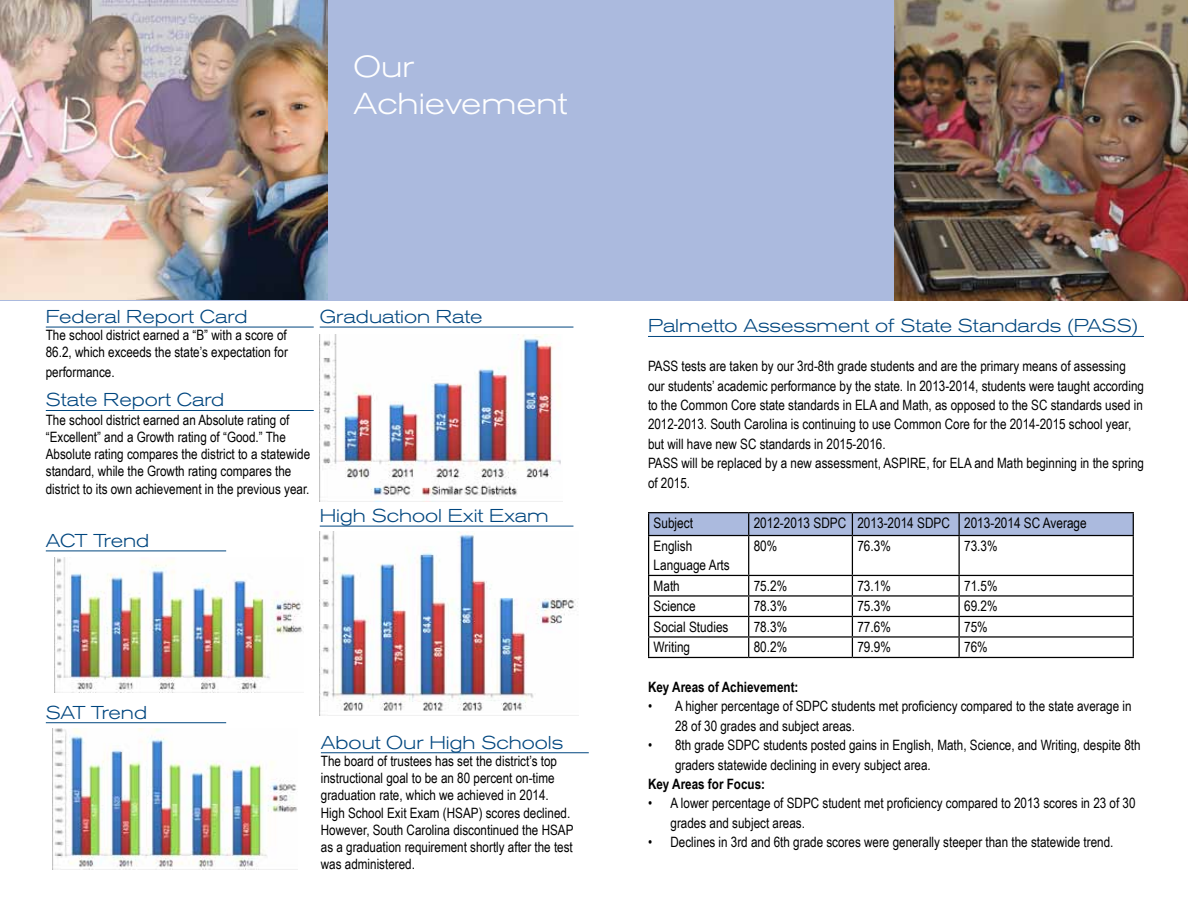
<style>
.page{position:relative;width:1188px;height:918px;background:#fff}
.page>*{position:absolute;margin:0;border:0;box-sizing:border-box;transform-origin:0 0}
.t1{font:300 expanded 30px/36px "Akzidenz Grotesk BE";color:#fff}
.t2{font:300 expanded 18.45px "Akzidenz Grotesk BE";color:#00467f}
.t3{font:300 expanded 18.45px "Akzidenz Grotesk BE";letter-spacing:-.02em;color:#00467f}
.t4{font:14.4px/19.4px "Arial Narrow";color:#000}
.t5{font:14.25px/17.2px "Arial Narrow";color:#000}
.t6{font:700 14.25px "Arial Narrow";color:#000}
</style>
<div class="page">
<div style="left:0;top:0;width:1188px;height:300px;background:#abbade"></div>
<hr style="left:46px;top:327px;width:268px;height:1px;background:#00467f">
<hr style="left:46px;top:410px;width:268px;height:1px;background:#00467f">
<hr style="left:46px;top:722px;width:180px;height:1px;background:#00467f">
<img style="left:55px;top:558px;width:249px;height:134px">
<hr style="left:46px;top:551px;width:180px;height:1px;background:#00467f">
<img style="left:53px;top:728px;width:244px;height:142px">
<hr style="left:320px;top:327px;width:253px;height:1px;background:#00467f">
<img style="left:320px;top:334px;width:243px;height:168px">
<hr style="left:320px;top:526px;width:253px;height:1px;background:#00467f">
<img style="left:320px;top:531px;width:259px;height:185px">
<hr style="left:321px;top:752px;width:268px;height:1px;background:#00467f">
<img style="left:0;top:0;width:328px;height:299px">
<hr style="left:648px;top:336px;width:496px;height:1px;background:#00467f">
<hr style="left:648px;top:512px;width:101px;height:1px;background:#000">
<hr style="left:749px;top:512px;width:103px;height:1px;background:#000">
<hr style="left:852px;top:512px;width:107px;height:1px;background:#000">
<hr style="left:959px;top:512px;width:175px;height:1px;background:#000">
<svg style="left:648px;top:513px;width:486px;height:22px;background:#a5b3d6"></svg>
<hr style="left:648px;top:535px;width:101px;height:1px;background:#000">
<hr style="left:648px;top:536px;width:1px;height:39px;background:#000">
<hr style="left:749px;top:535px;width:103px;height:1px;background:#000">
<hr style="left:748px;top:536px;width:1px;height:39px;background:#000">
<hr style="left:852px;top:535px;width:107px;height:1px;background:#000">
<hr style="left:852px;top:536px;width:1px;height:39px;background:#000">
<hr style="left:959px;top:535px;width:175px;height:1px;background:#000">
<hr style="left:958px;top:536px;width:2px;height:39px;background:#000">
<hr style="left:1133px;top:536px;width:1px;height:39px;background:#000">
<hr style="left:648px;top:575px;width:101px;height:1px;background:#000">
<hr style="left:749px;top:575px;width:103px;height:1px;background:#000">
<hr style="left:852px;top:575px;width:107px;height:1px;background:#000">
<hr style="left:959px;top:575px;width:175px;height:1px;background:#000">
<hr style="left:648px;top:595px;width:101px;height:2px;background:#000">
<hr style="left:749px;top:595px;width:103px;height:2px;background:#000">
<hr style="left:852px;top:595px;width:107px;height:2px;background:#000">
<hr style="left:959px;top:595px;width:175px;height:2px;background:#000">
<hr style="left:648px;top:616px;width:101px;height:1px;background:#000">
<hr style="left:749px;top:616px;width:103px;height:1px;background:#000">
<hr style="left:852px;top:616px;width:107px;height:1px;background:#000">
<hr style="left:959px;top:616px;width:175px;height:1px;background:#000">
<hr style="left:648px;top:636px;width:101px;height:2px;background:#000">
<svg style="left:648px;top:576px;width:1px;height:81px"></svg>
<hr style="left:749px;top:636px;width:103px;height:2px;background:#000">
<svg style="left:748px;top:576px;width:1px;height:81px"></svg>
<hr style="left:852px;top:636px;width:107px;height:2px;background:#000">
<svg style="left:852px;top:576px;width:1px;height:81px"></svg>
<hr style="left:959px;top:636px;width:175px;height:2px;background:#000">
<svg style="left:958px;top:576px;width:2px;height:81px"></svg>
<svg style="left:1133px;top:576px;width:1px;height:81px"></svg>
<hr style="left:648px;top:657px;width:101px;height:1px;background:#000">
<hr style="left:749px;top:657px;width:103px;height:1px;background:#000">
<hr style="left:852px;top:657px;width:107px;height:1px;background:#000">
<hr style="left:959px;top:657px;width:175px;height:1px;background:#000">
<img style="left:895px;top:0;width:293px;height:300px">
<h1 class="t1" style="left:354px;top:49px;width:215px">Our<br>Achievement</h1>
<p class="t2" style="left:46px;top:306px;width:203px">Federal Report Card</p>
<p class="t5" style="left:46px;top:326px;width:244px">The school district earned a “B” with a score of<br>86.2, which exceeds the state’s expectation for</p>
<p class="t5" style="left:46px;top:363px;width:70px">performance.</p>
<p class="t2" style="left:46px;top:390px;width:180px">State Report Card</p>
<p class="t5" style="left:46px;top:410px;width:266px">The school district earned an Absolute rating of “Excellent” and a Growth rating of “Good.” The Absolute rating compares the district to a statewide standard, while the Growth rating compares the district to its own achievement in the previous year.</p>
<p class="t3" style="left:46px;top:530px;width:105px">ACT Trend</p>
<p class="t2" style="left:320px;top:306px;width:164px">Graduation Rate</p>
<p class="t2" style="left:320px;top:505px;width:230px">High School Exit Exam</p>
<p class="t3" style="left:46px;top:702px;width:103px">SAT Trend</p>
<p class="t2" style="left:321px;top:732px;width:244px">About Our High Schools</p>
<p class="t5" style="left:321px;top:752px;width:254px">The board of trustees has set the district’s top instructional goal to be an 80 percent on-time graduation rate, which we achieved in 2014.<br>High School Exit Exam (HSAP) scores declined.<br>However, South Carolina discontinued the HSAP as a graduation requirement shortly after the test was administered.</p>
<p class="t2" style="left:648px;top:315px;width:492px">Palmetto Assessment of State Standards (PASS)</p>
<p class="t5" style="left:648px;top:356px;width:497px;line-height:19.4px">PASS tests are taken by our 3rd-8th grade students and are the primary means of assessing our students’ academic performance by the state. In 2013-2014, students were taught according to the Common Core state standards in ELA and Math, as opposed to the SC standards used in 2012-2013. South Carolina is continuing to use Common Core for the 2014-2015 school year, but will have new SC standards in 2015-2016.<br>PASS will be replaced by a new assessment, ASPIRE, for ELA and Math beginning in the spring of 2015.</p>
<p class="t4" style="left:654px;top:513px;width:41px">Subject</p>
<p class="t4" style="left:754px;top:513px;width:335px">2012-2013 SDPC 2013-2014 SDPC 2013-2014 SC Average</p>
<p class="t4" style="left:654px;top:536px;width:78px">English<br>Language Arts</p>
<p class="t4" style="left:754px;top:536px;width:25px">80%</p>
<p class="t4" style="left:857px;top:536px;width:35px">76.3%</p>
<p class="t4" style="left:964px;top:536px;width:35px">73.3%</p>
<p class="t4" style="left:654px;top:576px;width:28px">Math</p>
<p class="t4" style="left:754px;top:576px;width:35px">75.2%</p>
<p class="t4" style="left:857px;top:576px;width:35px">73.1%</p>
<p class="t4" style="left:964px;top:576px;width:35px">71.5%</p>
<p class="t4" style="left:654px;top:596px;width:44px">Science</p>
<p class="t4" style="left:754px;top:596px;width:35px">78.3%</p>
<p class="t4" style="left:857px;top:596px;width:35px">75.3%</p>
<p class="t4" style="left:964px;top:596px;width:35px">69.2%</p>
<p class="t4" style="left:654px;top:617px;width:76px">Social Studies</p>
<p class="t4" style="left:754px;top:617px;width:35px">78.3%</p>
<p class="t4" style="left:857px;top:617px;width:35px">77.6%</p>
<p class="t4" style="left:964px;top:617px;width:25px">75%</p>
<p class="t4" style="left:654px;top:637px;width:38px">Writing</p>
<p class="t4" style="left:754px;top:637px;width:35px">80.2%</p>
<p class="t4" style="left:857px;top:637px;width:35px">79.9%</p>
<p class="t4" style="left:964px;top:637px;width:25px">76%</p>
<p class="t6" style="left:648px;top:676px;width:152px">Key Areas of Achievement:</p>
<p class="t5" style="left:675px;top:696px;width:458px;line-height:19.4px;text-indent:-27px">• A higher percentage of SDPC students met proficiency compared to the state average in<br>28 of 30 grades and subject areas.</p>
<p class="t5" style="left:675px;top:735px;width:467px;line-height:19.4px;text-indent:-27px">• 8th grade SDPC students posted gains in English, Math, Science, and Writing, despite 8th graders statewide declining in every subject area.</p>
<p class="t6" style="left:648px;top:773px;width:119px">Key Areas for Focus:</p>
<p class="t5" style="left:671px;top:793px;width:467px;line-height:19.4px;text-indent:-23px">• A lower percentage of SDPC student met proficiency compared to 2013 scores in 23 of 30 grades and subject areas.</p>
<p class="t5" style="left:648px;top:833px;width:467px">• Declines in 3rd and 6th grade scores were generally steeper than the statewide trend.</p>
</div>
